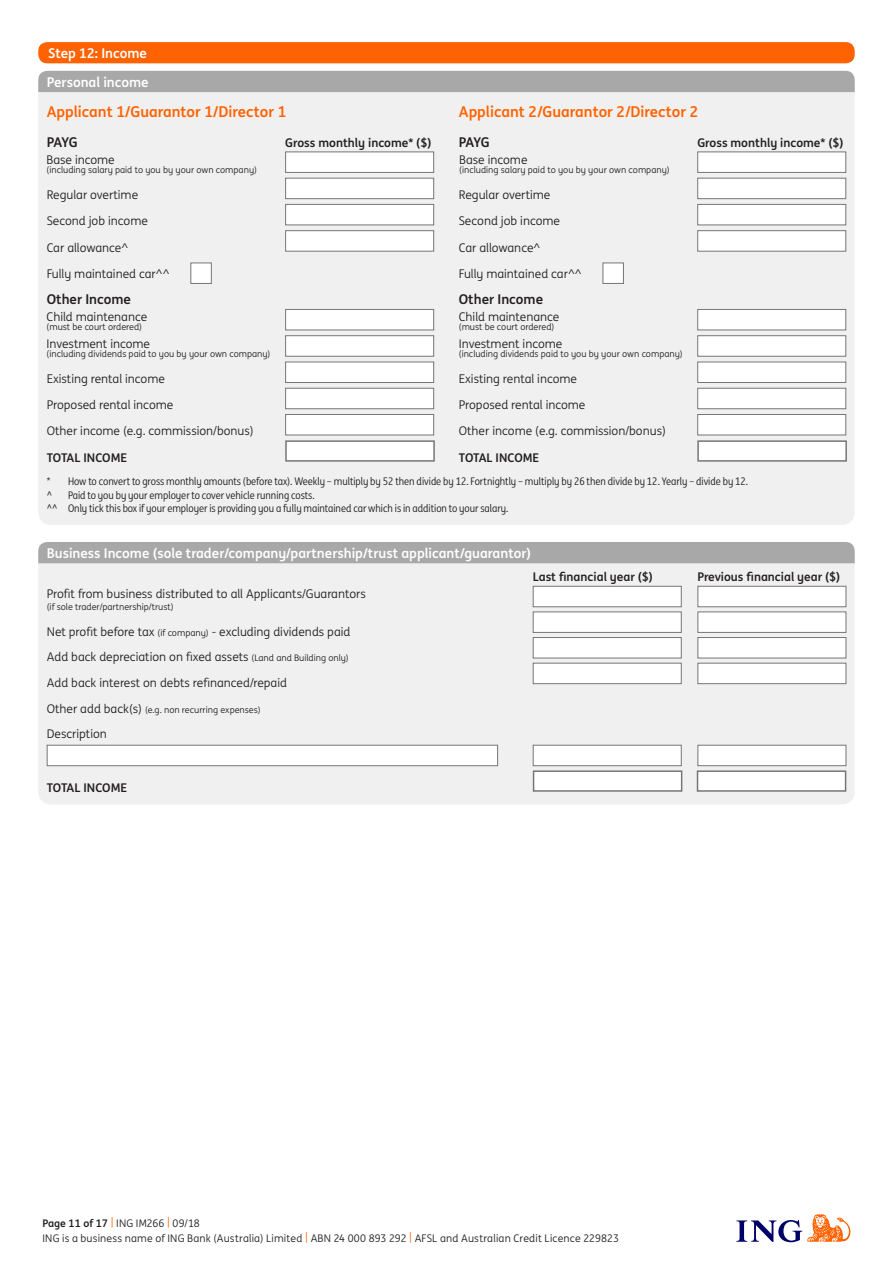
<style>
.page{position:relative;width:893px;height:1263px;background:#fff}
.page>*{position:absolute;margin:0;border:0;box-sizing:border-box;transform-origin:0 0}
.t1{font:700 15px/25.5px "ING Me";color:#ff6200}
.t2{font:700 13.5px "ING Me";color:#fff}
.t3{font:700 13.5px "ING Me";color:#231f20}
.t4{font:12px/26.2px "ING Me";color:#231f20}
.t5{font:700 12px "ING Me";color:#231f20}
.t6{font:10.5px/13.5px "ING Me Narrow";color:#231f20}
.t7{font:10.5px/15px "ING Me";letter-spacing:.015em;color:#231f20}
.t8{font:9px "ING Me";color:#231f20}
.s1{font-size:9px}
.s2{font-size:12px}
.s3{font-weight:700}
.s4{color:#ff6200}
</style>
<div class="page">
<svg style="left:736px;top:1214px;width:114px;height:28px"></svg>
<div style="left:38px;top:42px;width:817px;height:21px;background:#ff6200;border-radius:9px"></div>
<div style="left:38px;top:71px;width:817px;height:454px;background:#f0f0f0;border-radius:13px"></div>
<div style="left:285px;top:152px;width:149px;height:21px;background:#fff;border:1px solid #767676"></div>
<div style="left:285px;top:178px;width:149px;height:21px;background:#fff;border:1px solid #767676"></div>
<div style="left:285px;top:204px;width:149px;height:21px;background:#fff;border:1px solid #767676"></div>
<div style="left:285px;top:230px;width:149px;height:22px;background:#fff;border:1px solid #767676"></div>
<div style="left:190px;top:263px;width:22px;height:21px;background:#fff;border:1px solid #767676"></div>
<div style="left:285px;top:309px;width:149px;height:21px;background:#fff;border:1px solid #767676"></div>
<div style="left:285px;top:335px;width:149px;height:22px;background:#fff;border:1px solid #767676"></div>
<div style="left:285px;top:362px;width:149px;height:21px;background:#fff;border:1px solid #767676"></div>
<div style="left:285px;top:388px;width:149px;height:21px;background:#fff;border:1px solid #767676"></div>
<div style="left:285px;top:414px;width:149px;height:21px;background:#fff;border:1px solid #767676"></div>
<div style="left:285px;top:440px;width:150px;height:22px;background:#fff;border:2px solid #767676"></div>
<div style="left:697px;top:152px;width:149px;height:21px;background:#fff;border:1px solid #767676"></div>
<div style="left:697px;top:178px;width:149px;height:21px;background:#fff;border:1px solid #767676"></div>
<div style="left:697px;top:204px;width:149px;height:21px;background:#fff;border:1px solid #767676"></div>
<div style="left:697px;top:230px;width:149px;height:22px;background:#fff;border:1px solid #767676"></div>
<div style="left:602px;top:263px;width:22px;height:21px;background:#fff;border:1px solid #767676"></div>
<div style="left:697px;top:309px;width:149px;height:21px;background:#fff;border:1px solid #767676"></div>
<div style="left:697px;top:335px;width:149px;height:22px;background:#fff;border:1px solid #767676"></div>
<div style="left:697px;top:362px;width:149px;height:21px;background:#fff;border:1px solid #767676"></div>
<div style="left:697px;top:388px;width:149px;height:21px;background:#fff;border:1px solid #767676"></div>
<div style="left:697px;top:414px;width:149px;height:21px;background:#fff;border:1px solid #767676"></div>
<div style="left:697px;top:440px;width:150px;height:22px;background:#fff;border:2px solid #767676"></div>
<div style="left:38px;top:71px;width:817px;height:21px;background:#a8a8a8"></div>
<div style="left:38px;top:542px;width:817px;height:262px;background:#f0f0f0;border-radius:13px"></div>
<div style="left:533px;top:586px;width:149px;height:21px;background:#fff;border:1px solid #767676"></div>
<div style="left:697px;top:586px;width:149px;height:21px;background:#fff;border:1px solid #767676"></div>
<div style="left:533px;top:611px;width:149px;height:22px;background:#fff;border:1px solid #767676"></div>
<div style="left:697px;top:611px;width:149px;height:22px;background:#fff;border:1px solid #767676"></div>
<div style="left:533px;top:637px;width:149px;height:21px;background:#fff;border:1px solid #767676"></div>
<div style="left:697px;top:637px;width:149px;height:21px;background:#fff;border:1px solid #767676"></div>
<div style="left:533px;top:663px;width:149px;height:21px;background:#fff;border:1px solid #767676"></div>
<div style="left:697px;top:663px;width:149px;height:21px;background:#fff;border:1px solid #767676"></div>
<div style="left:47px;top:745px;width:451px;height:21px;background:#fff;border:1px solid #767676"></div>
<div style="left:533px;top:745px;width:149px;height:21px;background:#fff;border:1px solid #767676"></div>
<div style="left:697px;top:745px;width:149px;height:21px;background:#fff;border:1px solid #767676"></div>
<div style="left:533px;top:770px;width:149px;height:22px;background:#fff;border:2px solid #767676"></div>
<div style="left:697px;top:770px;width:149px;height:22px;background:#fff;border:2px solid #767676"></div>
<div style="left:38px;top:542px;width:817px;height:21px;background:#a8a8a8"></div>
<p class="t2" style="left:48px;top:42px;width:101px">Step 12: Income</p>
<p class="t1" style="left:47px;top:72px;width:241px">Personal income<br>Applicant 1/Guarantor 1/Director 1</p>
<p class="t3" style="left:47px;top:131px;width:32px">PAYG</p>
<p class="t5" style="left:285px;top:133px;width:148px">Gross monthly income* ($)</p>
<p class="t2" style="left:47px;top:71px;width:103px">Personal income</p>
<p class="t4" style="left:47px;top:146px;width:70px">Base income</p>
<p class="t8" style="left:47px;top:163px;width:212px">(including salary paid to you by your own company)</p>
<p class="t4" style="left:47px;top:181px;width:124px">Regular overtime<br>Second job income<br>Car allowance^<br>Fully maintained car^^</p>
<p class="t3" style="left:47px;top:288px;width:86px">Other Income</p>
<p class="t4" style="left:47px;top:303px;width:102px">Child maintenance</p>
<p class="t8" style="left:47px;top:320px;width:97px">(must be court ordered)</p>
<p class="t4" style="left:47px;top:330px;width:105px">Investment income</p>
<p class="t8" style="left:47px;top:347px;width:225px">(including dividends paid to you by your own company)</p>
<p class="t1" style="left:459px;top:98px;width:241px">Applicant 2/Guarantor 2/Director 2</p>
<p class="t3" style="left:459px;top:131px;width:32px">PAYG</p>
<p class="t5" style="left:697px;top:133px;width:148px">Gross monthly income* ($)</p>
<p class="t4" style="left:459px;top:146px;width:70px">Base income</p>
<p class="t8" style="left:459px;top:163px;width:212px">(including salary paid to you by your own company)</p>
<p class="t4" style="left:459px;top:181px;width:124px">Regular overtime<br>Second job income<br>Car allowance^<br>Fully maintained car^^</p>
<p class="t3" style="left:459px;top:288px;width:86px">Other Income</p>
<p class="t4" style="left:459px;top:303px;width:102px">Child maintenance</p>
<p class="t8" style="left:459px;top:320px;width:97px">(must be court ordered)</p>
<p class="t4" style="left:459px;top:330px;width:105px">Investment income</p>
<p class="t8" style="left:459px;top:347px;width:225px">(including dividends paid to you by your own company)</p>
<p class="t4" style="left:47px;top:365px;width:208px">Existing rental income<br>Proposed rental income<br>Other income (e.g. commission/bonus)</p>
<p class="t5" style="left:47px;top:448px;width:82px">TOTAL INCOME</p>
<p class="t4" style="left:459px;top:365px;width:208px">Existing rental income<br>Proposed rental income<br>Other income (e.g. commission/bonus)</p>
<p class="t5" style="left:459px;top:448px;width:82px">TOTAL INCOME</p>
<p class="t6" style="left:47px;top:474px;width:703px">* How to convert to gross monthly amounts (before tax). Weekly – multiply by 52 then divide by 12. Fortnightly – multiply by 26 then divide by 12. Yearly – divide by 12. ^</p>
<p class="t6" style="left:47px;top:488px;width:463px;text-indent:21px">Paid to you by your employer to cover vehicle running costs.<br>^^ Only tick this box if your employer is providing you a fully maintained car which is in addition to your salary.</p>
<p class="t2" style="left:47px;top:542px;width:486px">Business Income (sole trader/company/partnership/trust applicant/guarantor)</p>
<p class="t4" style="left:47px;top:580px;width:321px">Profit from business distributed to all Applicants/Guarantors</p>
<p class="t8" style="left:47px;top:600px;width:128px">(if sole trader/partnership/trust)</p>
<p class="t4" style="left:47px;top:618px;width:305px;line-height:25.7px">Net profit before tax <span class="s1">(if company)</span> - excluding dividends paid<br>Add back depreciation on fixed assets <span class="s1">(Land and Building only)<br></span>Add back interest on debts refinanced/repaid</p>
<p class="t8" style="left:47px;top:703px;width:215px"><span class="s2">Other add back(s)</span> (e.g. non recurring expenses)</p>
<p class="t4" style="left:47px;top:720px;width:62px">Description</p>
<p class="t5" style="left:47px;top:778px;width:82px">TOTAL INCOME</p>
<p class="t5" style="left:533px;top:567px;width:122px">Last financial year ($)</p>
<p class="t5" style="left:697px;top:567px;width:144px">Previous financial year ($)</p>
<p class="t7" style="left:43px;top:1215px;width:578px"><span class="s3">Page 11 of 17</span> <span class="s4">|</span> ING IM266 <span class="s4">|</span> 09/18<br>ING is a business name of ING Bank (Australia) Limited <span class="s4">|</span> ABN 24 000 893 292 <span class="s4">|</span> AFSL and Australian Credit Licence 229823</p>
</div>
